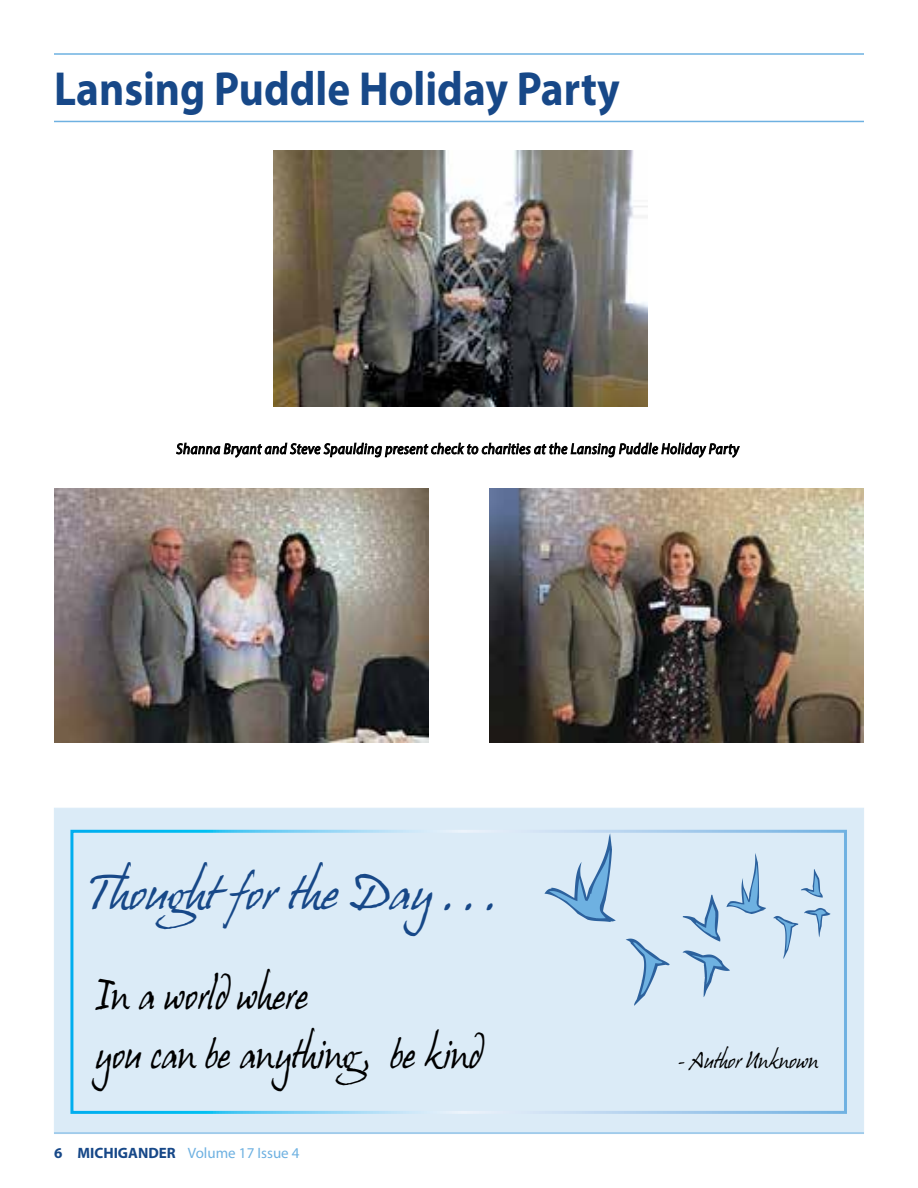
<style>
.page{position:relative;width:918px;height:1188px;background:#fff}
.page>*{position:absolute;margin:0;border:0;box-sizing:border-box;transform-origin:0 0}
.t1{font:700 48px "Myriad Pro";color:#174888;scale:.9 1}
.t2{font:42px "Hans Hand";color:#174888}
.t3{font:italic 36px/59.2px "Hans Hand";letter-spacing:-.01em;color:#000;scale:.91 1}
.t4{font:19.5px "Hans Hand";color:#000;scale:.93 1}
.t5{font:italic 15px "Myriad Pro";letter-spacing:.03em;color:#000;scale:.9 1}
.t6{font:15px "Myriad Pro";color:#6eb1e1}
.s1{font-weight:700;color:#174888}
</style>
<div class="page">
<hr style="left:54px;top:53px;width:810px;height:2px;background:#6eb1e1">
<hr style="left:54px;top:121px;width:810px;height:1px;background:#6eb1e1">
<svg style="left:176px;top:442px;width:564px;height:16px"></svg>
<img style="left:54px;top:488px;width:375px;height:254px">
<img style="left:273px;top:151px;width:375px;height:255px">
<img style="left:489px;top:488px;width:375px;height:254px">
<div style="left:54px;top:808px;width:810px;height:326px;background:#dbebf7;border:1px solid #6eb1e1"></div>
<div style="left:70px;top:830px;width:777px;height:284px;border:3px solid #fff"></div>
<h1 class="t1" style="left:54px;top:57px;width:630px">Lansing Puddle Holiday Party</h1>
<p class="t5" style="left:176px;top:440px;width:627px">Shanna Bryant and Steve Spaulding present check to charities at the Lansing Puddle Holiday Party</p>
<h2 class="t2" style="left:93px;top:870px;width:417px">Thought for the Day ...</h2>
<h3 class="t3" style="left:96px;top:967px;width:428px">Inaworld where youcanbeanything, bekind</h3>
<p class="t6" style="left:54px;top:1144px;width:247px"><span class="s1">6 MICHIGANDER</span> Volume 17 Issue 4</p>
<h3 class="t4" style="left:678px;top:1050px;width:156px">- Author Unknown</h3>
</div>
